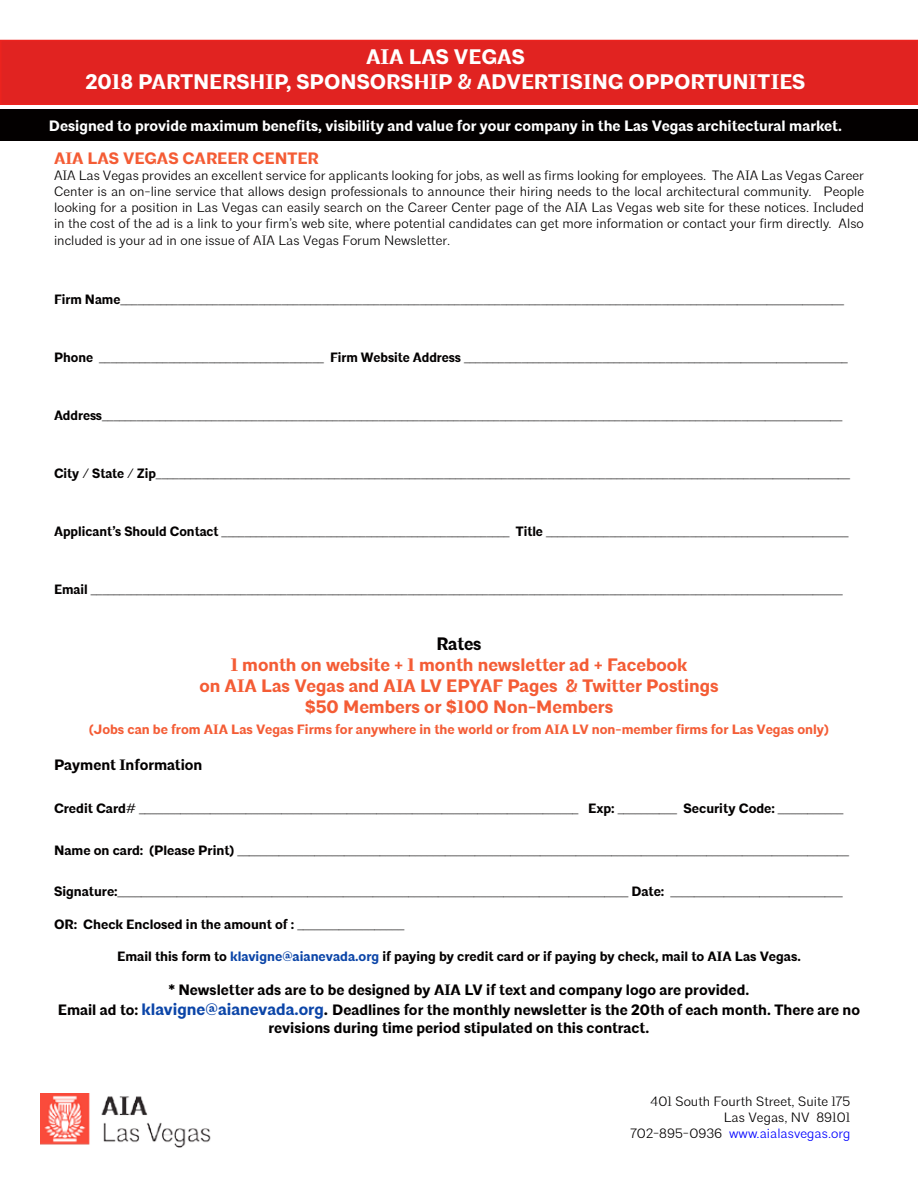
<style>
.page{position:relative;width:918px;height:1188px;background:#fff}
.page>*{position:absolute;margin:0;border:0;box-sizing:border-box;transform-origin:0 0}
.t1{font:700 21px/25.2px "Architype";color:#fff;text-align:center}
.t2{font:700 18px/21px "Architype";color:#f45c35;text-align:center}
.t3{font:700 18px "Architype";color:#030000}
.t4{font:700 16.5px "Architype";color:#f45c35}
.t5{font:700 15px/19.8px "Architype";color:#030000;text-align:center}
.t6{font:700 15px "Architype";color:#fff}
.t7{font:700 13.5px "Architype";color:#030000}
.t8{font:300 13.5px/16.2px "Architype";color:#030000;text-align:right}
.t9{font:700 13.5px "Architype";color:#f45c35}
.s1{color:#0b45a8}
.s2{font-size:16.5px;color:#0b45a8}
.s3{font-size:16.5px}
.s4{color:#00f}
</style>
<div class="page">
<div style="left:0;top:40px;width:918px;height:65px;background:#e12321;border:2px solid #ec231f"></div>
<div style="left:0;top:110px;width:918px;height:31px;background:#030000"></div>
<img style="left:41px;top:1094px;width:170px;height:53px">
<h1 class="t1" style="left:86px;top:44px;width:721px">AIA LAS VEGAS<br>2018 PARTNERSHIP, SPONSORSHIP &amp; ADVERTISING OPPORTUNITIES</h1>
<p class="t6" style="left:49px;top:116px;width:795px">Designed to provide maximum benefits, visibility and value for your company in the Las Vegas architectural market.</p>
<p class="t4" style="left:54px;top:148px;width:266px">AIA LAS VEGAS CAREER CENTER</p>
<p class="t8" style="left:54px;top:167px;width:812px;text-align:justify">AIA Las Vegas provides an excellent service for applicants looking for jobs, as well as firms looking for employees. The AIA Las Vegas Career Center is an on-line service that allows design professionals to announce their hiring needs to the local architectural community. People looking for a position in Las Vegas can easily search on the Career Center page of the AIA Las Vegas web site for these notices. Included in the cost of the ad is a link to your firm’s web site, where potential candidates can get more information or contact your firm directly. Also included is your ad in one issue of AIA Las Vegas Forum Newsletter.</p>
<p class="t7" style="left:54px;top:291px;width:792px">Firm Name_____________________________________________________________________________________________________________________________</p>
<p class="t7" style="left:54px;top:349px;width:795px">Phone _______________________________________ Firm Website Address __________________________________________________________________</p>
<p class="t7" style="left:54px;top:407px;width:790px">Address________________________________________________________________________________________________________________________________</p>
<p class="t7" style="left:54px;top:465px;width:798px">City / State / Zip________________________________________________________________________________________________________________________</p>
<p class="t7" style="left:54px;top:523px;width:796px">Applicant’s Should Contact __________________________________________________ Title ____________________________________________________</p>
<p class="t7" style="left:54px;top:581px;width:790px">Email __________________________________________________________________________________________________________________________________</p>
<h2 class="t3" style="left:436px;top:632px;width:47px">Rates</h2>
<h2 class="t2" style="left:199px;top:655px;width:521px">1 month on website + 1 month newsletter ad + Facebook<br>on AIA Las Vegas and AIA LV EPYAF Pages &amp; Twitter Postings $50 Members or $100 Non-Members</h2>
<p class="t9" style="left:89px;top:721px;width:741px">(Jobs can be from AIA Las Vegas Firms for anywhere in the world or from AIA LV non-member firms for Las Vegas only)</p>
<p class="t5" style="left:54px;top:755px;width:150px">Payment Information</p>
<p class="t7" style="left:54px;top:800px;width:791px">Credit Card# __________________________________________________________________________ Exp: __________ Security Code: ___________</p>
<p class="t7" style="left:54px;top:842px;width:797px">Name on card: (Please Print) _______________________________________________________________________________________________________</p>
<p class="t7" style="left:54px;top:884px;width:790px">Signature:______________________________________________________________________________________ Date: _____________________________</p>
<p class="t7" style="left:54px;top:916px;width:352px">OR: Check Enclosed in the amount of : __________________</p>
<p class="t7" style="left:117px;top:948px;width:685px">Email this form to <span class="s1">klavigne@aianevada.org</span> if paying by credit card or if paying by check, mail to AIA Las Vegas.</p>
<p class="t5" style="left:58px;top:981px;width:804px">* Newsletter ads are to be designed by AIA LV if text and company logo are provided.<br>Email ad to: <span class="s2">klavigne@aianevada.org</span><span class="s3">.</span> Deadlines for the monthly newsletter is the 20th of each month. There are no</p>
<p class="t5" style="left:269px;top:1019px;width:382px">revisions during time period stipulated on this contract.</p>
<p class="t8" style="left:631px;top:1093px;width:221px">401 South Fourth Street, Suite 175<br>Las Vegas, NV 89101<br>702-895-0936 <span class="s4">www.aialasvegas.org</span></p>
</div>
